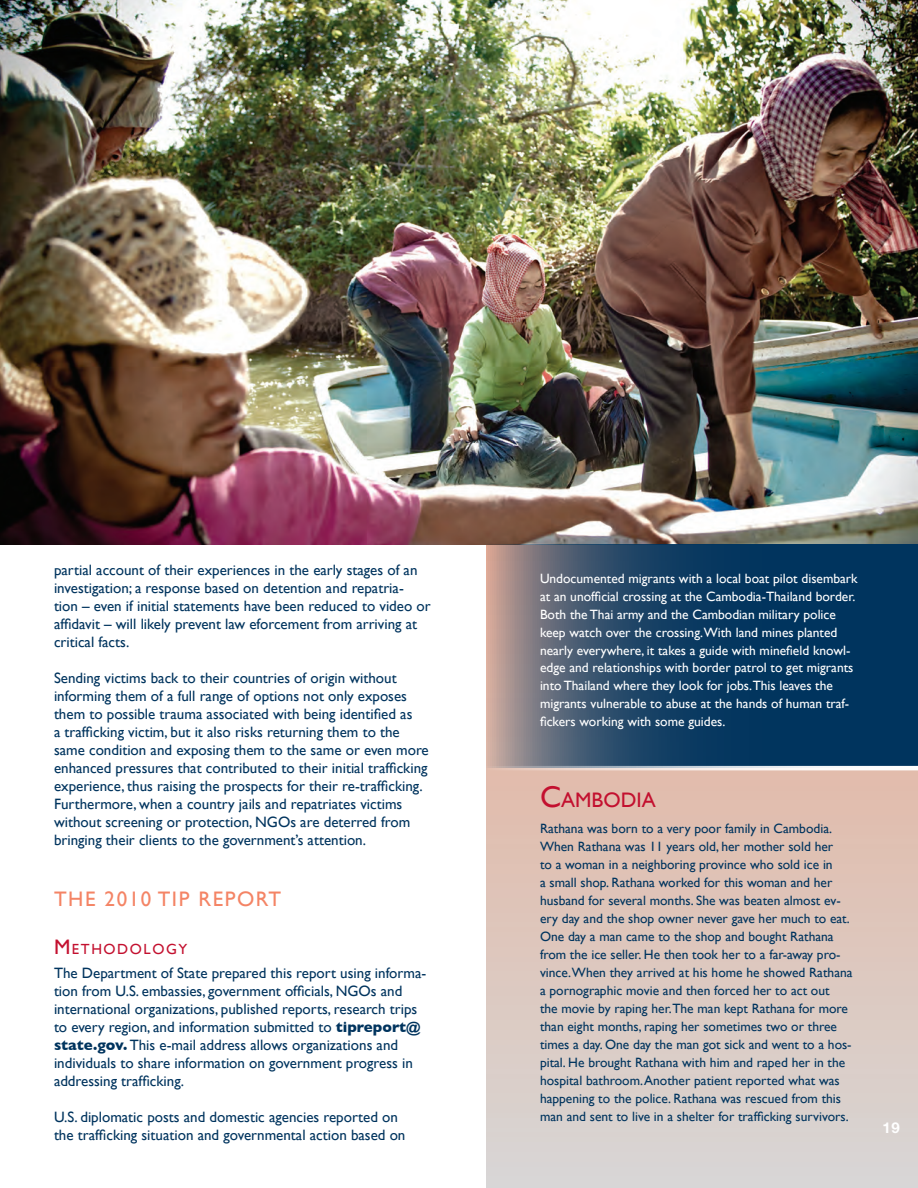
<style>
.page{position:relative;width:918px;height:1188px;background:#fff}
.page>*{position:absolute;margin:0;border:0;box-sizing:border-box;transform-origin:0 0}
.t1{font:21px "Gill Sans";letter-spacing:.075em;color:#f48465}
.t2{font:21px "Gill Sans";color:#c3102f}
.t3{font:15px/18px "Gill Sans";color:#00345e}
.t4{font:700 15px "Helvetica Neue LT Std";color:#fff}
.t5{font:14.7px "Gill Sans";letter-spacing:.105em;color:#c3102f}
.t6{font:13.5px/18px "Gill Sans";color:#00345e}
.t7{font:13.5px/18px "Gill Sans";color:#fff}
.s1{font-size:21px}
.s2{font-weight:700}
.s3{font-size:30px}
</style>
<div class="page">
<svg style="left:486px;top:770px;width:432px;height:418px;background:#dcc8c0"></svg>
<img style="left:0;top:0;width:918px;height:544px">
<svg style="left:486px;top:544px;width:432px;height:222px;background:#274969"></svg>
<svg style="left:486px;top:766px;width:337px;height:4px"></svg>
<p class="t3" style="left:54px;top:560px;width:378px">partial account of their experiences in the early stages of an investigation; a response based on detention and repatria&shy;tion – even if initial statements have been reduced to video or affidavit – will likely prevent law eforcement from arriving at critical facts.</p>
<p class="t3" style="left:54px;top:668px;width:376px">Sending victims back to their countries of origin without informing them of a full range of options not only exposes them to possible trauma associated with being identified as<br>a trafficking victim, but it also risks returning them to the same condition and exposing them to the same or even more enhanced pressures that contributed to their initial trafficking experience, thus raising the prospects for their re-trafficking.<br>Furthermore, when a country jails and repatriates victims without screening or protection, NGOs are deterred from bringing their clients to the government’s attention.</p>
<h1 class="t1" style="left:54px;top:886px;width:229px">THE 2010 TIP REPORT</h1>
<p class="t5" style="left:54px;top:941px;width:135px"><span class="s1">M</span>ETHODOLOGY</p>
<p class="t3" style="left:54px;top:964px;width:374px">The Department of State prepared this report using informa&shy;tion from U.S. embassies, government officials, NGOs and international organizations, published reports, research trips to every region, and information submitted to <span class="s2">tipreport@ state.gov.</span> This e-mail address allows organizations and individuals to share information on government progress in addressing trafficking.</p>
<p class="t3" style="left:54px;top:1108px;width:353px">U.S. diplomatic posts and domestic agencies reported on the trafficking situation and governmental action based on</p>
<p class="t7" style="left:540px;top:569px;width:319px">Undocumented migrants with a local boat pilot disembark at an unofficial crossing at the Cambodia-Thailand border.<br>Both the Thai army and the Cambodian military police keep watch over the crossing.With land mines planted nearly everywhere, it takes a guide with minefield knowl&shy;edge and relationships with border patrol to get migrants into Thailand where they look for jobs.This leaves the migrants vulnerable to abuse at the hands of human traf&shy;fickers working with some guides.</p>
<h1 class="t2" style="left:540px;top:788px;width:117px"><span class="s3">C</span>AMBODIA</h1>
<p class="t6" style="left:540px;top:819px;width:314px">Rathana was born to a very poor family in Cambodia.<br>When Rathana was 11 years old, her mother sold her<br>to a woman in a neighboring province who sold ice in<br>a small shop. Rathana worked for this woman and her husband for several months. She was beaten almost ev&shy;ery day and the shop owner never gave her much to eat.<br>One day a man came to the shop and bought Rathana from the ice seller. He then took her to a far-away pro&shy;vince.When they arrived at his home he showed Rathana a pornographic movie and then forced her to act out<br>the movie by raping her.The man kept Rathana for more than eight months, raping her sometimes two or three times a day. One day the man got sick and went to a hos&shy;pital. He brought Rathana with him and raped her in the hospital bathroom. Another patient reported what was happening to the police. Rathana was rescued from this man and sent to live in a shelter for trafficking survivors.</p>
<p class="t4" style="left:883px;top:1118px;width:19px">19</p>
</div>
